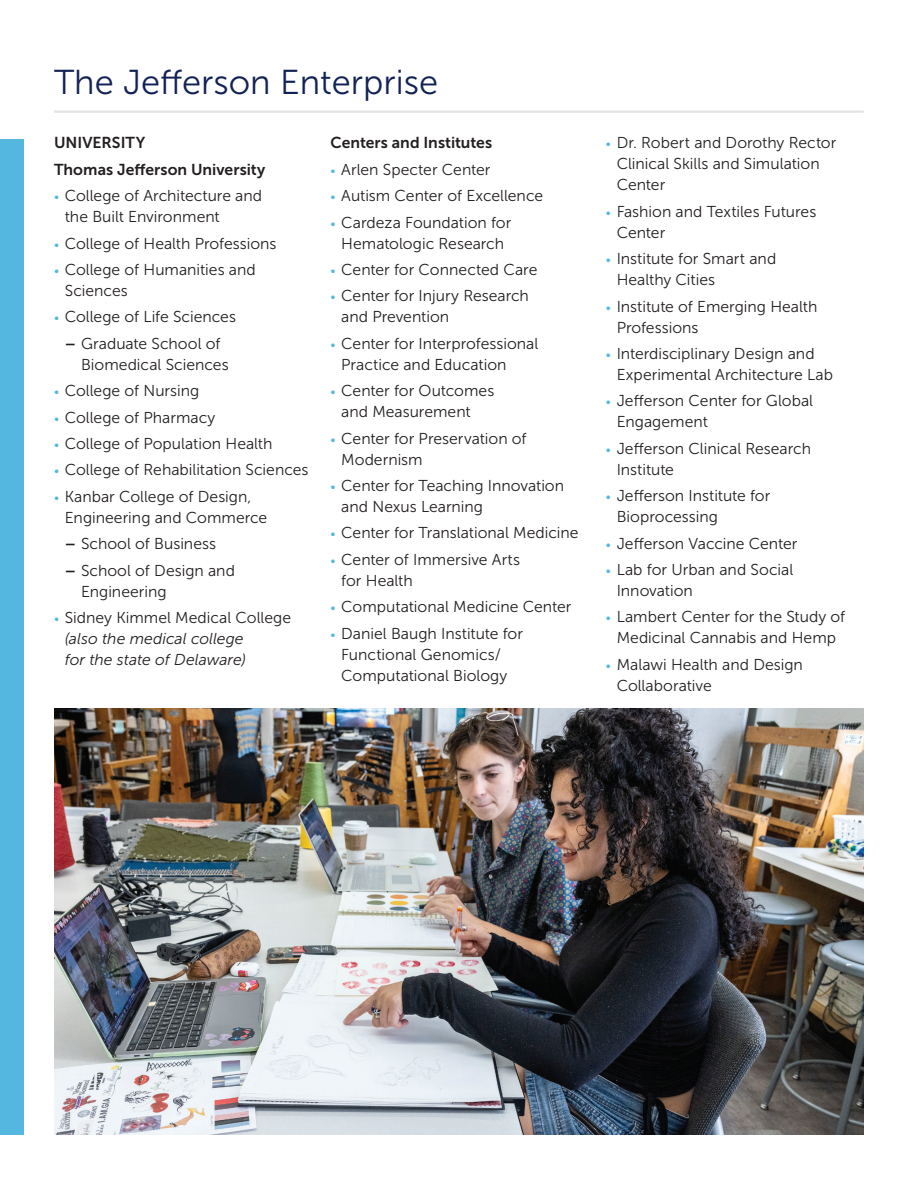
<style>
.page{position:relative;width:918px;height:1188px;background:#fff}
.page>*{position:absolute;margin:0;border:0;box-sizing:border-box;transform-origin:0 0}
.t1{font:34.5px "Museo Sans 300";color:#132256}
.t2{font:15.75px/21px "Museo Sans 300";color:#231f20}
.t3{font:italic 15.75px/21px "Museo Sans 300";color:#231f20}
.t4{font:15.75px/26.4px "Museo Sans 700";color:#231f20}
.s1{font-size:12.75px;color:#54b7df}
.s2{font-family:"Museo Sans 700"}
.s3{font-style:normal;font-size:12.75px;color:#54b7df}
.s4{font-style:normal}
</style>
<div class="page">
<div style="left:0;top:139px;width:24px;height:996px;background:#54b7df"></div>
<hr style="left:54px;top:110px;width:810px;height:3px;background:#e2e4e2">
<img style="left:54px;top:709px;width:810px;height:426px">
<h1 class="t1" style="left:54px;top:63px;width:386px">The Jefferson Enterprise</h1>
<p class="t4" style="left:330px;top:130px;width:163px">Centers and Institutes</p>
<p class="t2" style="left:330px;top:159px;width:162px"><span class="s1">•</span> Arlen Specter Center</p>
<p class="t2" style="left:330px;top:185px;width:214px"><span class="s1">•</span> Autism Center of Excellence</p>
<p class="t2" style="left:330px;top:212px;width:182px;text-align:center"><span class="s1">•</span> Cardeza Foundation for<br>Hematologic Research</p>
<p class="t2" style="left:330px;top:259px;width:208px"><span class="s1">•</span> Center for Connected Care</p>
<p class="t2" style="left:341px;top:286px;width:189px;text-indent:-11px"><span class="s1">•</span> Center for Injury Research and Prevention</p>
<p class="t2" style="left:341px;top:333px;width:199px;text-indent:-11px"><span class="s1">•</span> Center for Interprofessional<br>Practice and Education</p>
<p class="t2" style="left:341px;top:380px;width:155px;text-indent:-11px"><span class="s1">•</span> Center for Outcomes and Measurement</p>
<p class="t2" style="left:341px;top:428px;width:187px;text-indent:-11px"><span class="s1">•</span> Center for Preservation of<br>Modernism</p>
<p class="t2" style="left:341px;top:475px;width:224px;text-indent:-11px"><span class="s1">•</span> Center for Teaching Innovation and Nexus Learning</p>
<p class="t2" style="left:330px;top:523px;width:250px"><span class="s1">•</span> Center for Translational Medicine</p>
<p class="t2" style="left:341px;top:549px;width:180px;text-indent:-11px"><span class="s1">•</span> Center of Immersive Arts for Health</p>
<p class="t2" style="left:330px;top:596px;width:243px"><span class="s1">•</span> Computational Medicine Center</p>
<p class="t2" style="left:341px;top:623px;width:183px;text-indent:-11px"><span class="s1">•</span> Daniel Baugh Institute for<br>Functional Genomics/<br>Computational Biology</p>
<p class="t4" style="left:54px;top:130px;width:213px">UNIVERSITY<br>Thomas Jefferson University</p>
<p class="t2" style="left:65px;top:185px;width:199px;text-indent:-11px"><span class="s1">•</span> College of Architecture and the Built Environment</p>
<p class="t2" style="left:54px;top:233px;width:224px"><span class="s1">•</span> College of Health Professions</p>
<p class="t2" style="left:65px;top:259px;width:193px;text-indent:-11px"><span class="s1">•</span> College of Humanities and<br>Sciences</p>
<p class="t2" style="left:54px;top:307px;width:184px"><span class="s1">•</span> College of Life Sciences</p>
<p class="t2" style="left:81px;top:333px;width:149px;text-indent:-16px"><span class="s2">–</span> Graduate School of<br>Biomedical Sciences</p>
<p class="t2" style="left:54px;top:380px;width:147px"><span class="s1">•</span> College of Nursing</p>
<p class="t2" style="left:54px;top:407px;width:163px"><span class="s1">•</span> College of Pharmacy</p>
<p class="t2" style="left:54px;top:433px;width:220px"><span class="s1">•</span> College of Population Health</p>
<p class="t2" style="left:54px;top:460px;width:256px"><span class="s1">•</span> College of Rehabilitation Sciences</p>
<p class="t2" style="left:65px;top:486px;width:204px;text-indent:-11px"><span class="s1">•</span> Kanbar College of Design,<br>Engineering and Commerce</p>
<p class="t2" style="left:65px;top:533px;width:153px"><span class="s2">–</span> School of Business</p>
<p class="t2" style="left:81px;top:560px;width:156px;text-indent:-16px"><span class="s2">–</span> School of Design and<br>Engineering</p>
<p class="t3" style="left:65px;top:607px;width:228px;text-indent:-11px"><span class="s3">•</span> <span class="s4">Sidney Kimmel Medical College </span>(also the medical college<br>for the state of Delaware)</p>
<p class="t2" style="left:617px;top:133px;width:221px;text-indent:-11px"><span class="s1">•</span> Dr. Robert and Dorothy Rector<br>Clinical Skills and Simulation<br>Center</p>
<p class="t2" style="left:617px;top:201px;width:201px;text-indent:-11px"><span class="s1">•</span> Fashion and Textiles Futures<br>Center</p>
<p class="t2" style="left:617px;top:248px;width:161px;text-indent:-11px"><span class="s1">•</span> Institute for Smart and<br>Healthy Cities</p>
<p class="t2" style="left:617px;top:296px;width:202px;text-indent:-11px"><span class="s1">•</span> Institute of Emerging Health<br>Professions</p>
<p class="t2" style="left:617px;top:343px;width:218px;text-indent:-11px"><span class="s1">•</span> Interdisciplinary Design and<br>Experimental Architecture Lab</p>
<p class="t2" style="left:617px;top:391px;width:198px;text-indent:-11px"><span class="s1">•</span> Jefferson Center for Global<br>Engagement</p>
<p class="t2" style="left:617px;top:438px;width:196px;text-indent:-11px"><span class="s1">•</span> Jefferson Clinical Research<br>Institute</p>
<p class="t2" style="left:617px;top:485px;width:155px;text-indent:-11px"><span class="s1">•</span> Jefferson Institute for<br>Bioprocessing</p>
<p class="t2" style="left:606px;top:533px;width:193px"><span class="s1">•</span> Jefferson Vaccine Center</p>
<p class="t2" style="left:617px;top:559px;width:178px;text-indent:-11px"><span class="s1">•</span> Lab for Urban and Social<br>Innovation</p>
<p class="t2" style="left:606px;top:607px;width:241px;text-align:center"><span class="s1">•</span> Lambert Center for the Study of<br>Medicinal Cannabis and Hemp</p>
<p class="t2" style="left:617px;top:654px;width:188px;text-indent:-11px"><span class="s1">•</span> Malawi Health and Design<br>Collaborative</p>
</div>
